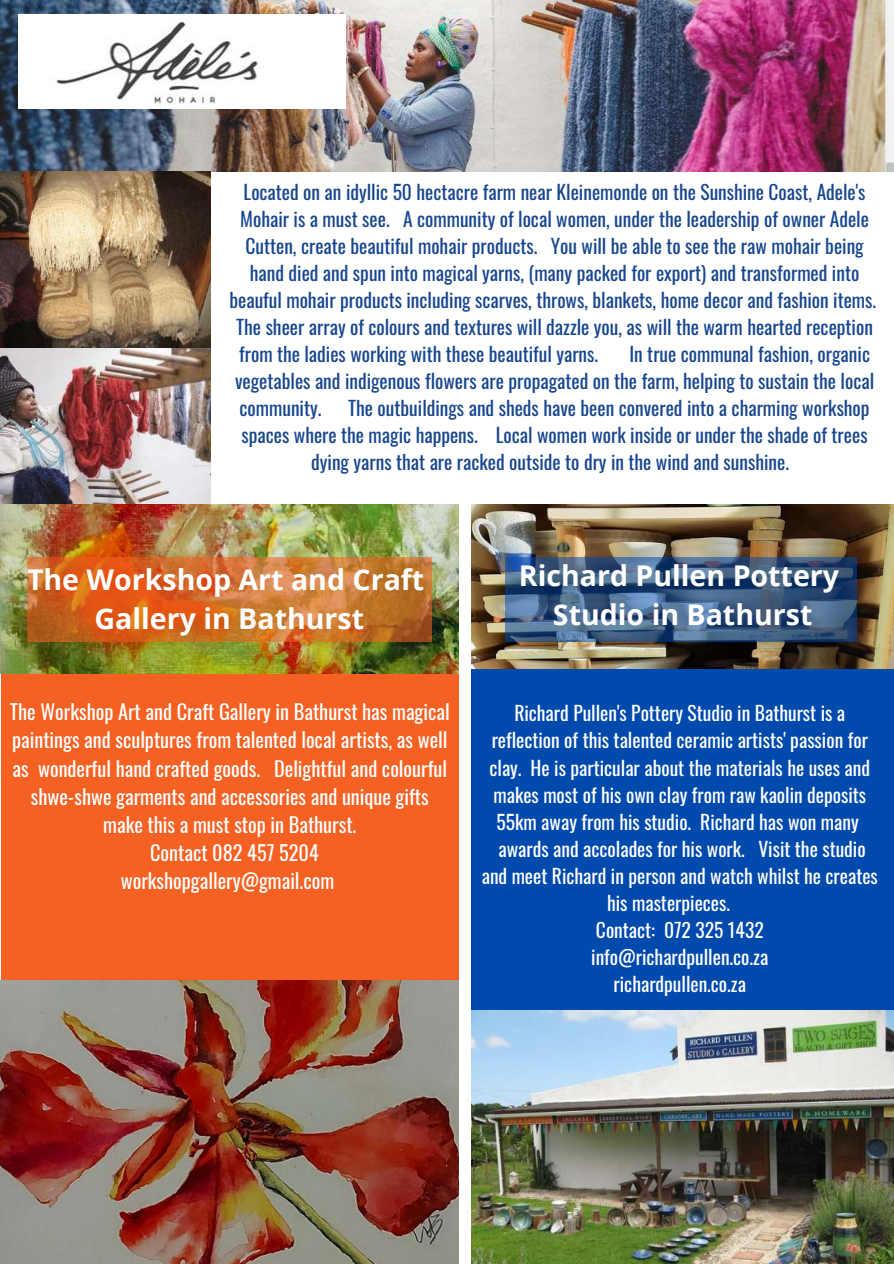
<style>
.page{position:relative;width:894px;height:1264px;background:#fff}
.page>*{position:absolute;margin:0;border:0;box-sizing:border-box;transform-origin:0 0}
.t1{font:700 28.5px/39.5px "Open Sans";color:#fff;text-align:center}
.t2{font:20.25px/28.2px "Oswald";color:#fff;text-align:center}
.t3{font:19.5px/27px "Oswald";color:#17468f}
.t4{font:19.5px "Oswald";color:#fff}
</style>
<div class="page">
<img style="left:1px;top:347px;width:209px;height:158px">
<img style="left:1px;top:0;width:892px;height:171px">
<img style="left:0;top:172px;width:211px;height:175px">
<img style="left:19px;top:14px;width:326px;height:95px">
<img style="left:0;top:505px;width:458px;height:169px">
<img style="left:471px;top:505px;width:422px;height:164px">
<div style="left:1px;top:674px;width:457px;height:306px;background:#f46123"></div>
<div style="left:471px;top:669px;width:422px;height:340px;background:#004aad"></div>
<svg style="left:27px;top:557px;width:404px;height:84px"></svg>
<svg style="left:504px;top:557px;width:352px;height:84px"></svg>
<img style="left:471px;top:1010px;width:422px;height:253px">
<img style="left:0;top:980px;width:458px;height:283px">
<p class="t3" style="left:243px;top:177px;width:623px">Located on an idyllic 50 hectacre farm near Kleinemonde on the Sunshine Coast, Adele's</p>
<p class="t3" style="left:240px;top:204px;width:630px">Mohair is a must see. A community of local women, under the leadership of owner Adele</p>
<p class="t3" style="left:245px;top:231px;width:619px">Cutten, create beautiful mohair products. You will be able to see the raw mohair being</p>
<p class="t3" style="left:250px;top:258px;width:610px">hand died and spun into magical yarns, (many packed for export) and transformed into</p>
<p class="t3" style="left:229px;top:285px;width:648px">beauful mohair products including scarves, throws, blankets, home decor and fashion items.</p>
<p class="t3" style="left:236px;top:312px;width:638px">The sheer array of colours and textures will dazzle you, as will the warm hearted reception</p>
<p class="t3" style="left:239px;top:339px;width:360px">from the ladies working with these beautiful yarns.</p>
<p class="t3" style="left:235px;top:339px;width:640px;text-indent:394px">In true communal fashion, organic vegetables and indigenous flowers are propagated on the farm, helping to sustain the local community.</p>
<p class="t3" style="left:348px;top:393px;width:523px">The outbuildings and sheds have been convered into a charming workshop</p>
<p class="t3" style="left:241px;top:420px;width:627px">spaces where the magic happens. Local women work inside or under the shade of trees</p>
<p class="t3" style="left:311px;top:447px;width:479px">dying yarns that are racked outside to dry in the wind and sunshine.</p>
<h1 class="t1" style="left:27px;top:559px;width:399px">The Workshop Art and Craft<br>Gallery in Bathurst</h1>
<h1 class="t1" style="left:518px;top:555px;width:321px">Richard Pullen Pottery<br>Studio in Bathurst</h1>
<p class="t2" style="left:10px;top:697px;width:441px">The Workshop Art and Craft Gallery in Bathurst has magical paintings and sculptures from talented local artists, as well as wonderful hand crafted goods. Delightful and colourful shwe-shwe garments and accessories and unique gifts make this a must stop in Bathurst.<br>Contact 082 457 5204<br>workshopgallery@gmail.com</p>
<p class="t4" style="left:514px;top:698px;width:332px">Richard Pullen's Pottery Studio in Bathurst is a</p>
<p class="t4" style="left:491px;top:725px;width:377px">reflection of this talented ceramic artists' passion for</p>
<p class="t4" style="left:489px;top:752px;width:382px">clay. He is particular about the materials he uses and</p>
<p class="t4" style="left:493px;top:779px;width:374px">makes most of his own clay from raw kaolin deposits</p>
<p class="t4" style="left:496px;top:806px;width:363px">55km away from his studio. Richard has won many</p>
<p class="t4" style="left:498px;top:833px;width:368px">awards and accolades for his work. Visit the studio</p>
<p class="t4" style="left:481px;top:860px;width:397px">and meet Richard in person and watch whilst he creates</p>
<p class="t4" style="left:607px;top:887px;width:124px">his masterpieces.</p>
<p class="t4" style="left:595px;top:914px;width:169px">Contact: 072 325 1432</p>
<p class="t4" style="left:591px;top:941px;width:178px">info@richardpullen.co.za</p>
<p class="t4" style="left:613px;top:968px;width:134px">richardpullen.co.za</p>
</div>
